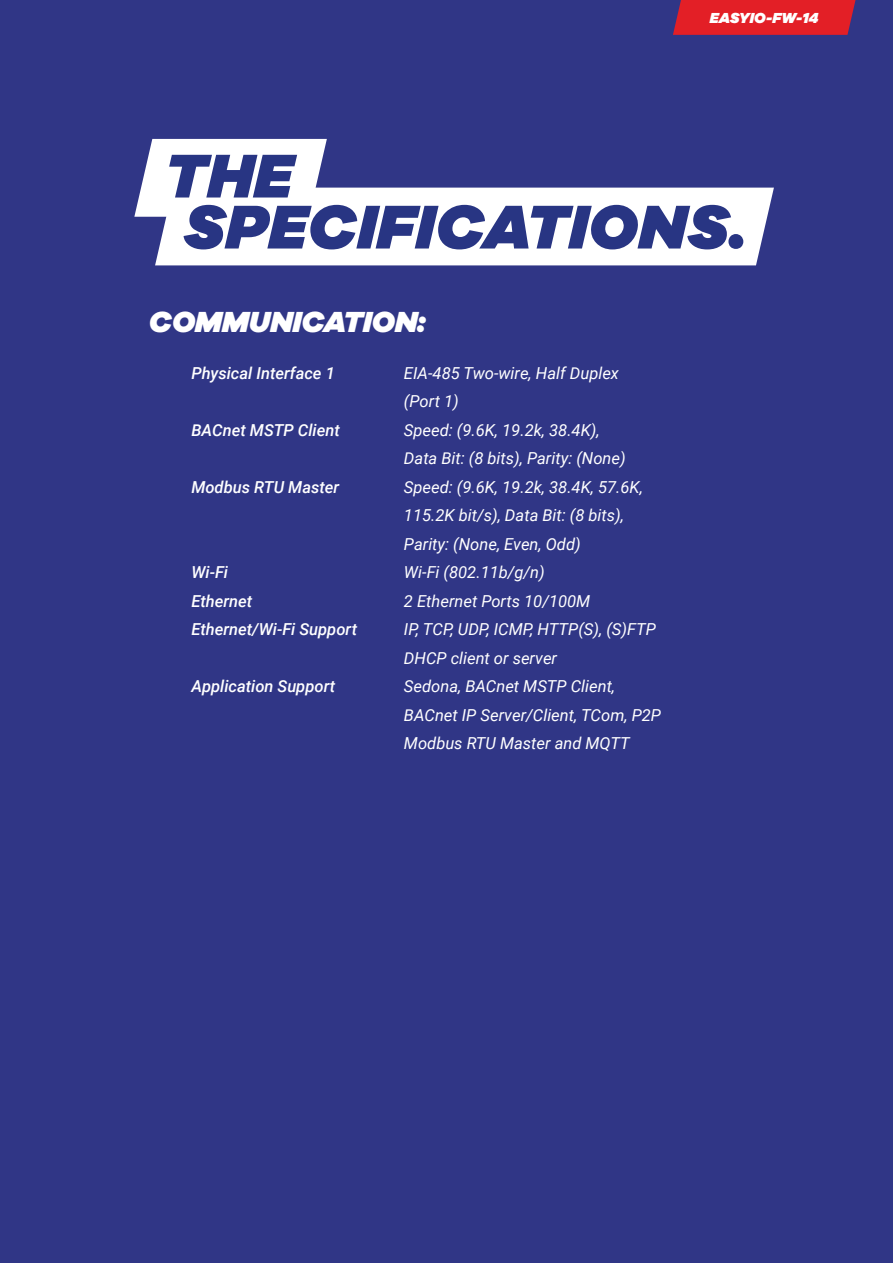
<style>
.page{position:relative;width:893px;height:1263px;background:#303686}
.page>*{position:absolute;margin:0;border:0;box-sizing:border-box;transform-origin:0 0}
.t1{font:italic 900 63.75px "Galano Grotesque";letter-spacing:.01em;color:#283583}
.t2{font:italic 900 30px "Galano Grotesque";letter-spacing:-.005em;color:#fff}
.t3{font:italic 16.5px/28.5px "Roboto";color:#fff}
.t4{font:italic 500 16.5px "Roboto";color:#fff}
.t5{font:italic 900 15px "Galano Grotesque";letter-spacing:-.005em;color:#fff}
</style>
<div class="page">
<svg style="left:673px;top:0;width:182px;height:35px;background:#da1f2a"></svg>
<div style="left:155px;top:188px;width:619px;height:77px;background:#fff"></div>
<svg style="left:134px;top:139px;width:193px;height:78px;background:#f1f1f6"></svg>
<h1 class="t1" style="left:164px;top:135px;width:130px">THE</h1>
<p class="t5" style="left:710px;top:9px;width:110px">EASYIO-FW-14</p>
<h1 class="t1" style="left:183px;top:186px;width:565px">SPECIFICATIONS.</h1>
<h2 class="t2" style="left:149px;top:303px;width:278px">COMMUNICATION:</h2>
<p class="t4" style="left:191px;top:361px;width:145px">Physical Interface 1</p>
<p class="t3" style="left:404px;top:358px;width:216px">EIA-485 Two-wire, Half Duplex (Port 1)</p>
<p class="t4" style="left:191px;top:418px;width:150px">BACnet MSTP Client</p>
<p class="t3" style="left:404px;top:415px;width:223px">Speed: (9.6K, 19.2k, 38.4K),<br>Data Bit: (8 bits), Parity: (None)</p>
<p class="t4" style="left:191px;top:475px;width:149px">Modbus RTU Master</p>
<p class="t3" style="left:404px;top:472px;width:240px">Speed: (9.6K, 19.2k, 38.4K, 57.6K,<br>115.2K bit/s), Data Bit: (8 bits),<br>Parity: (None, Even, Odd)</p>
<p class="t4" style="left:191px;top:561px;width:38px">Wi-Fi</p>
<p class="t3" style="left:404px;top:557px;width:142px">Wi-Fi (802.11b/g/n)</p>
<p class="t4" style="left:191px;top:589px;width:62px">Ethernet</p>
<p class="t3" style="left:404px;top:586px;width:188px">2 Ethernet Ports 10/100M</p>
<p class="t4" style="left:191px;top:618px;width:167px">Ethernet/Wi-Fi Support</p>
<p class="t3" style="left:404px;top:614px;width:254px">IP, TCP, UDP, ICMP, HTTP(S), (S)FTP<br>DHCP client or server</p>
<p class="t4" style="left:191px;top:675px;width:145px">Application Support</p>
<p class="t3" style="left:404px;top:671px;width:259px">Sedona, BACnet MSTP Client,<br>BACnet IP Server/Client, TCom, P2P<br>Modbus RTU Master and MQTT</p>
</div>
